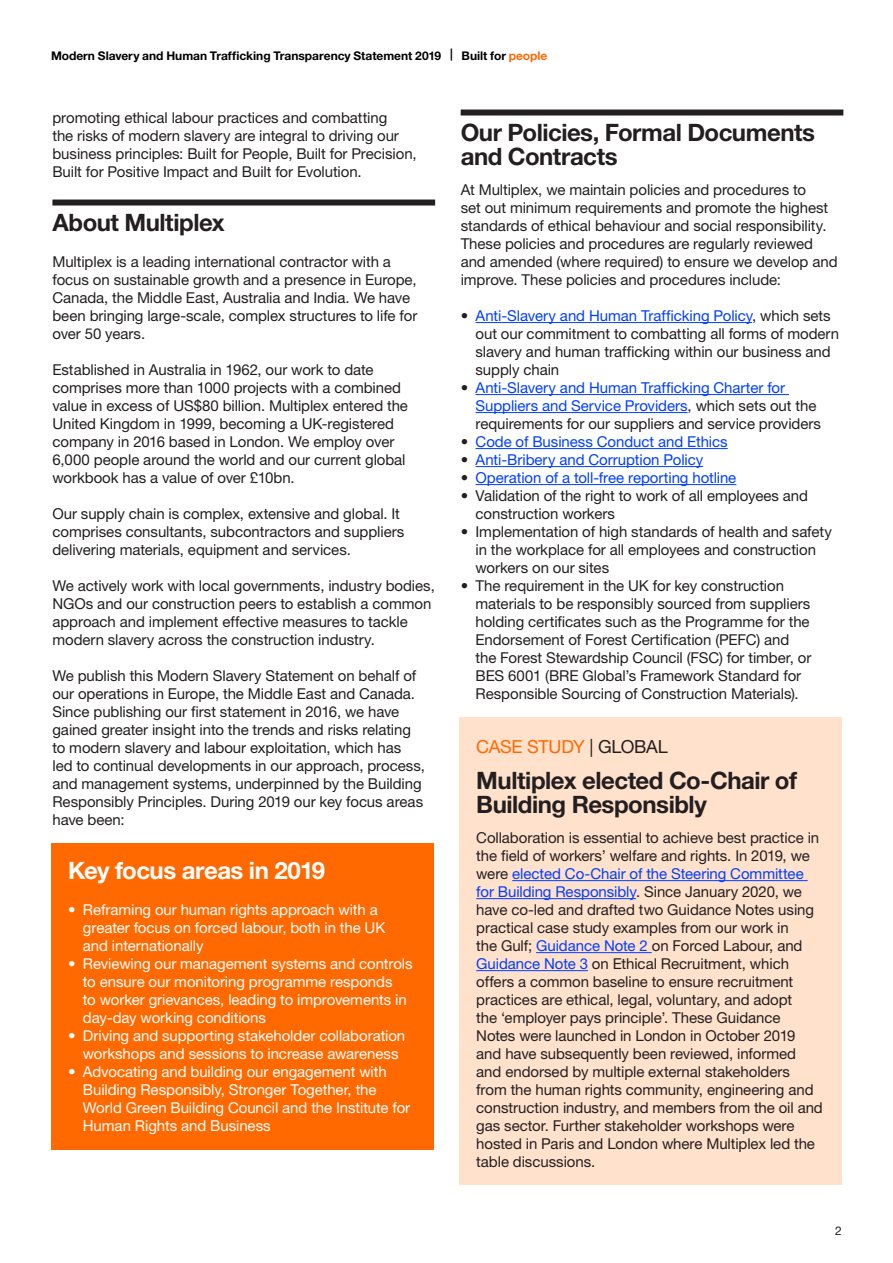
<style>
.page{position:relative;width:893px;height:1263px;background:#fff}
.page>*{position:absolute;margin:0;border:0;box-sizing:border-box;transform-origin:0 0}
.small_heading_bold_w{font:700 24px/24px "Helvetica Neue LT Std";letter-spacing:-.02em;color:#231f20}
.small_heading_bold{font:700 24px/24px "Helvetica Neue LT Std";letter-spacing:-.02em;color:#231f20}
.small_heading_bold-2{font:700 24px "Helvetica Neue LT Std";letter-spacing:-.02em;color:#fff}
.small_heading_bold-3{font:18px "Helvetica Neue LT Std";letter-spacing:-.015em;color:#ff6900}
.main_body{font:15px/18px "Helvetica Neue LT Std";letter-spacing:-.005em;color:#231f20}
.t1{font:15px/18px "Helvetica Neue LT Std";letter-spacing:-.005em;color:#fff}
.t2{font:15px/18px "Helvetica Neue LT Std";letter-spacing:-.005em;color:#003fff}
.t3{font:700 12px "Helvetica Neue LT Std";color:#000}
.t4{font:12px "Helvetica Neue LT Std";color:#231f20}
.s1{color:#ff6900}
.s2{color:#003fff}
.s3{color:#231f20}
</style>
<div class="page">
<div style="left:52px;top:200px;width:383px;height:6px;background:#231f20"></div>
<div style="left:461px;top:110px;width:382px;height:6px;background:#231f20"></div>
<hr style="left:476px;top:322px;width:276px;height:1px;background:#003fff">
<hr style="left:476px;top:394px;width:313px;height:1px;background:#003fff">
<hr style="left:476px;top:412px;width:212px;height:1px;background:#003fff">
<hr style="left:476px;top:448px;width:252px;height:1px;background:#003fff">
<hr style="left:476px;top:466px;width:227px;height:1px;background:#003fff">
<hr style="left:476px;top:484px;width:260px;height:1px;background:#003fff">
<div style="left:459px;top:717px;width:383px;height:467px;background:#ffe1cc"></div>
<hr style="left:512px;top:880px;width:296px;height:1px;background:#003fff">
<hr style="left:476px;top:898px;width:160px;height:1px;background:#003fff">
<hr style="left:536px;top:952px;width:116px;height:1px;background:#003fff">
<hr style="left:476px;top:970px;width:112px;height:1px;background:#003fff">
<div style="left:51px;top:843px;width:383px;height:306px;background:#ff6900"></div>
<p class="t3" style="left:51px;top:48px;width:498px">Modern Slavery and Human Trafficking Transparency Statement 2019 | Built for <span class="s1">people</span></p>
<p class="main_body" style="left:52px;top:108px;width:366px">promoting ethical labour practices and combatting<br>the risks of modern slavery are integral to driving our business principles: Built for People, Built for Precision, Built for Positive Impact and Built for Evolution.</p>
<p class="small_heading_bold_w" style="left:52px;top:210px;width:174px">About Multiplex</p>
<p class="main_body" style="left:52px;top:252px;width:366px">Multiplex is a leading international contractor with a focus on sustainable growth and a presence in Europe, Canada, the Middle East, Australia and India. We have been bringing large-scale, complex structures to life for over 50 years.</p>
<p class="main_body" style="left:52px;top:360px;width:357px">Established in Australia in 1962, our work to date comprises more than 1000 projects with a combined value in excess of US$80 billion. Multiplex entered the United Kingdom in 1999, becoming a UK-registered company in 2016 based in London. We employ over 6,000 people around the world and our current global workbook has a value of over £10bn.</p>
<p class="main_body" style="left:52px;top:504px;width:353px">Our supply chain is complex, extensive and global. It comprises consultants, subcontractors and suppliers delivering materials, equipment and services.</p>
<p class="main_body" style="left:52px;top:576px;width:384px">We actively work with local governments, industry bodies, NGOs and our construction peers to establish a common approach and implement effective measures to tackle modern slavery across the construction industry.</p>
<p class="main_body" style="left:52px;top:666px;width:374px">We publish this Modern Slavery Statement on behalf of our operations in Europe, the Middle East and Canada.<br>Since publishing our first statement in 2016, we have gained greater insight into the trends and risks relating to modern slavery and labour exploitation, which has led to continual developments in our approach, process, and management systems, underpinned by the Building Responsibly Principles. During 2019 our key focus areas have been:</p>
<p class="small_heading_bold-2" style="left:68px;top:856px;width:259px">Key focus areas in 2019</p>
<p class="t1" style="left:83px;top:900px;width:304px;text-indent:-15px">• Reframing our human rights approach with a greater focus on forced labour, both in the UK and internationally</p>
<p class="t1" style="left:83px;top:954px;width:331px;text-indent:-15px">• Reviewing our management systems and controls to ensure our monitoring programme responds<br>to worker grievances, leading to improvements in day-day working conditions</p>
<p class="t1" style="left:68px;top:1026px;width:339px;text-align:center">• Driving and supporting stakeholder collaboration workshops and sessions to increase awareness</p>
<p class="t1" style="left:83px;top:1062px;width:329px;text-indent:-15px">• Advocating and building our engagement with Building Responsibly, Stronger Together, the World Green Building Council and the Institute for Human Rights and Business</p>
<p class="small_heading_bold_w" style="left:461px;top:120px;width:356px">Our Policies, Formal Documents and Contracts</p>
<p class="main_body" style="left:461px;top:180px;width:378px">At Multiplex, we maintain policies and procedures to<br>set out minimum requirements and promote the highest standards of ethical behaviour and social responsibility.<br>These policies and procedures are regularly reviewed and amended (where required) to ensure we develop and improve. These policies and procedures include:</p>
<p class="main_body" style="left:476px;top:306px;width:365px;text-indent:-15px">• <span class="s2">Anti-Slavery and Human Trafficking Policy</span>, which sets out our commitment to combatting all forms of modern slavery and human trafficking within our business and supply chain</p>
<p class="t2" style="left:476px;top:378px;width:347px;text-indent:-15px"><span class="s3">•</span> Anti-Slavery and Human Trafficking Charter for<br>Suppliers and Service Providers<span class="s3">, which sets out the requirements for our suppliers and service providers</span></p>
<p class="t2" style="left:461px;top:432px;width:269px"><span class="s3">•</span> Code of Business Conduct and Ethics</p>
<p class="t2" style="left:461px;top:450px;width:244px"><span class="s3">•</span> Anti-Bribery and Corruption Policy</p>
<p class="t2" style="left:461px;top:468px;width:277px"><span class="s3">•</span> Operation of a toll-free reporting hotline</p>
<p class="main_body" style="left:476px;top:486px;width:334px;text-indent:-15px">• Validation of the right to work of all employees and construction workers</p>
<p class="main_body" style="left:476px;top:522px;width:358px;text-indent:-15px">• Implementation of high standards of health and safety in the workplace for all employees and construction workers on our sites</p>
<p class="main_body" style="left:476px;top:576px;width:337px;text-indent:-15px">• The requirement in the UK for key construction materials to be responsibly sourced from suppliers holding certificates such as the Programme for the Endorsement of Forest Certification (PEFC) and the Forest Stewardship Council (FSC) for timber, or BES 6001 (BRE Global’s Framework Standard for Responsible Sourcing of Construction Materials).</p>
<p class="small_heading_bold-3" style="left:476px;top:736px;width:193px">CASE STUDY <span class="s3">| GLOBAL</span></p>
<p class="small_heading_bold" style="left:476px;top:768px;width:322px">Multiplex elected Co-Chair of<br>Building Responsibly</p>
<p class="main_body" style="left:476px;top:828px;width:348px">Collaboration is essential to achieve best practice in the field of workers’ welfare and rights. In 2019, we were <span class="s2">elected Co-Chair of the Steering Committee for Building Responsibly</span>. Since January 2020, we have co-led and drafted two Guidance Notes using practical case study examples from our work in<br>the Gulf; <span class="s2">Guidance Note 2</span> on Forced Labour, and <span class="s2">Guidance Note 3</span> on Ethical Recruitment, which offers a common baseline to ensure recruitment practices are ethical, legal, voluntary, and adopt<br>the ‘employer pays principle’. These Guidance Notes were launched in London in October 2019 and have subsequently been reviewed, informed and endorsed by multiple external stakeholders from the human rights community, engineering and construction industry, and members from the oil and gas sector. Further stakeholder workshops were hosted in Paris and London where Multiplex led the table discussions.</p>
<p class="t4" style="left:835px;top:1224px;width:8px">2</p>
</div>
